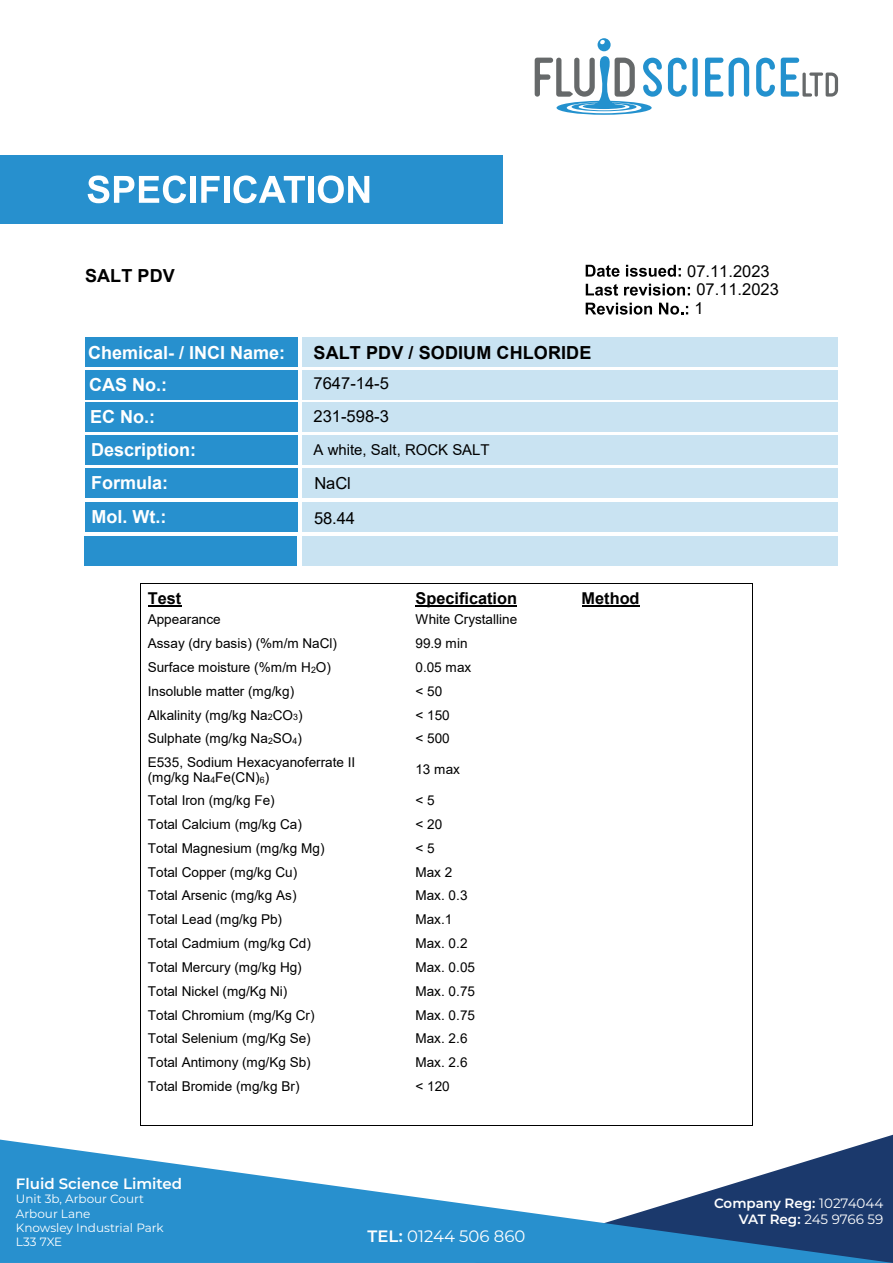
<style>
.page{position:relative;width:893px;height:1263px;background:#fff}
.page>*{position:absolute;margin:0;border:0;box-sizing:border-box;transform-origin:0 0}
.t1{font:700 18px/31.8px "Arial";color:#fff}
.t2{font:700 18px "Arial";letter-spacing:.005em;color:#000}
.t3{font:16.5px/18.9px "Arial";color:#000}
.t4{font:16.5px "Montserrat";color:#fff}
.t5{font:700 16.35px "Arial";color:#000}
.t6{font:15px "Arial";color:#000}
.t7{font:600 15px "Montserrat";color:#fff}
.t8{font:13.5px/15.5px "Arial";color:#000}
.t9{font:600 13.5px/16.2px "Montserrat";color:#fff;text-align:right}
.t10{font:12px/14.4px "Montserrat";color:#fff}
.s1{font-size:8.85px}
.s2{font-weight:400}
.s3{font-weight:600}
</style>
<div class="page">
<svg style="left:586px;top:265px;width:33px;height:12px"></svg>
<svg style="left:626px;top:265px;width:55px;height:12px"></svg>
<svg style="left:586px;top:284px;width:32px;height:12px"></svg>
<svg style="left:624px;top:284px;width:66px;height:12px"></svg>
<svg style="left:586px;top:303px;width:66px;height:12px"></svg>
<svg style="left:659px;top:303px;width:29px;height:12px"></svg>
<div style="left:303px;top:337px;width:535px;height:30px;background:#c9e3f2"></div>
<div style="left:303px;top:370px;width:535px;height:29px;background:#c9e3f2"></div>
<div style="left:303px;top:403px;width:535px;height:29px;background:#c9e3f2"></div>
<div style="left:303px;top:435px;width:535px;height:30px;background:#c9e3f2"></div>
<div style="left:303px;top:468px;width:535px;height:29px;background:#c9e3f2"></div>
<div style="left:85px;top:337px;width:213px;height:30px;background:#2790ce"></div>
<div style="left:85px;top:370px;width:213px;height:29px;background:#2790ce"></div>
<div style="left:85px;top:403px;width:213px;height:29px;background:#2790ce"></div>
<div style="left:85px;top:435px;width:213px;height:30px;background:#2790ce"></div>
<div style="left:85px;top:468px;width:213px;height:29px;background:#2790ce"></div>
<svg style="left:0;top:1140px;width:893px;height:123px;fill:#2890ce"></svg>
<div style="left:0;top:155px;width:503px;height:68px;background:#2790ce"></div>
<svg style="left:88px;top:175px;width:98px;height:28px"></svg>
<div style="left:191px;top:176px;width:5px;height:27px;background:#fff"></div>
<svg style="left:201px;top:176px;width:19px;height:27px"></svg>
<div style="left:224px;top:176px;width:5px;height:27px;background:#fff"></div>
<svg style="left:233px;top:175px;width:72px;height:28px"></svg>
<div style="left:308px;top:176px;width:6px;height:27px;background:#fff"></div>
<svg style="left:318px;top:175px;width:51px;height:28px"></svg>
<svg style="left:668px;top:58px;width:30px;height:39px"></svg>
<svg style="left:705px;top:58px;width:44px;height:39px"></svg>
<svg style="left:756px;top:58px;width:19px;height:39px"></svg>
<svg style="left:535px;top:38px;width:127px;height:77px"></svg>
<svg style="left:781px;top:58px;width:57px;height:39px"></svg>
<div style="left:302px;top:502px;width:536px;height:29px;background:#c9e3f2"></div>
<div style="left:85px;top:502px;width:213px;height:29px;background:#2790ce"></div>
<div style="left:302px;top:536px;width:535px;height:29px;background:#c9e3f2"></div>
<div style="left:84px;top:536px;width:213px;height:29px;background:#2790ce"></div>
<hr style="left:148px;top:605px;width:33px;height:2px;background:#000">
<hr style="left:415px;top:605px;width:102px;height:2px;background:#000">
<hr style="left:582px;top:605px;width:58px;height:2px;background:#000">
<hr style="left:141px;top:583px;width:146px;height:1px;background:#000">
<hr style="left:288px;top:583px;width:120px;height:1px;background:#000">
<hr style="left:409px;top:583px;width:165px;height:1px;background:#000">
<hr style="left:575px;top:583px;width:175px;height:1px;background:#000">
<svg style="left:140px;top:583px;width:1px;height:171px"></svg>
<svg style="left:750px;top:583px;width:3px;height:171px"></svg>
<hr style="left:140px;top:754px;width:1px;height:38px;background:#000">
<hr style="left:752px;top:754px;width:1px;height:38px;background:#000">
<svg style="left:140px;top:792px;width:1px;height:334px"></svg>
<hr style="left:141px;top:1125px;width:267px;height:1px;background:#000">
<hr style="left:409px;top:1125px;width:165px;height:1px;background:#000">
<hr style="left:575px;top:1125px;width:177px;height:1px;background:#000">
<svg style="left:752px;top:792px;width:1px;height:334px"></svg>
<h1 class="t2" style="left:85px;top:263px;width:91px">SALT PDV</h1>
<p class="t3" style="left:694px;top:261px;width:86px;text-indent:-7px">07.11.2023<br>07.11.2023<br>1</p>
<h1 class="t1" style="left:88px;top:337px;width:199px">Chemical- / INCI Name:<br>CAS No.:<br>EC No.:</h1>
<h1 class="t1" style="left:91px;top:434px;width:107px;line-height:32.4px">Description:<br>Formula:</h1>
<h1 class="t2" style="left:314px;top:340px;width:279px">SALT PDV / SODIUM CHLORIDE</h1>
<p class="t3" style="left:314px;top:367px;width:77px;line-height:32.1px">7647-14-5<br>231-598-3</p>
<p class="t6" style="left:314px;top:439px;width:178px">A white, Salt, ROCK SALT</p>
<p class="t3" style="left:314px;top:473px;width:38px">NaCl</p>
<h1 class="t1" style="left:91px;top:501px;width:76px">Mol. Wt.:</h1>
<p class="t3" style="left:314px;top:508px;width:43px">58.44</p>
<p class="t5" style="left:148px;top:586px;width:35px">Test</p>
<p class="t5" style="left:415px;top:586px;width:103px">Specification</p>
<p class="t5" style="left:582px;top:586px;width:59px">Method</p>
<p class="t8" style="left:148px;top:612px;width:75px">Appearance</p>
<p class="t8" style="left:415px;top:612px;width:103px">White Crystalline</p>
<p class="t8" style="left:148px;top:636px;width:191px">Assay (dry basis) (%m/m NaCl)</p>
<p class="t8" style="left:415px;top:636px;width:54px">99.9 min</p>
<p class="t8" style="left:148px;top:659px;width:185px">Surface moisture (%m/m H<span class="s1">2</span>O)</p>
<p class="t8" style="left:415px;top:659px;width:57px">0.05 max</p>
<p class="t8" style="left:148px;top:683px;width:148px">Insoluble matter (mg/kg)</p>
<p class="t8" style="left:415px;top:683px;width:28px">&lt; 50</p>
<p class="t8" style="left:148px;top:707px;width:156px">Alkalinity (mg/kg Na<span class="s1">2</span>CO<span class="s1">3</span>)</p>
<p class="t8" style="left:415px;top:707px;width:36px">&lt; 150</p>
<p class="t8" style="left:148px;top:731px;width:156px">Sulphate (mg/kg Na<span class="s1">2</span>SO<span class="s1">4</span>)</p>
<p class="t8" style="left:415px;top:731px;width:36px">&lt; 500</p>
<p class="t8" style="left:148px;top:754px;width:209px">E535, Sodium Hexacyanoferrate II (mg/kg Na<span class="s1">4</span>Fe(CN)<span class="s1">6</span>)</p>
<p class="t8" style="left:415px;top:762px;width:46px">13 max</p>
<p class="t8" style="left:148px;top:793px;width:129px">Total Iron (mg/kg Fe)</p>
<p class="t8" style="left:415px;top:793px;width:21px">&lt; 5</p>
<p class="t8" style="left:148px;top:817px;width:156px">Total Calcium (mg/kg Ca)</p>
<p class="t8" style="left:415px;top:817px;width:28px">&lt; 20</p>
<p class="t8" style="left:148px;top:840px;width:178px">Total Magnesium (mg/kg Mg)</p>
<p class="t8" style="left:415px;top:840px;width:21px">&lt; 5</p>
<p class="t8" style="left:148px;top:864px;width:151px">Total Copper (mg/kg Cu)</p>
<p class="t8" style="left:415px;top:864px;width:38px">Max 2</p>
<p class="t8" style="left:148px;top:888px;width:150px">Total Arsenic (mg/kg As)</p>
<p class="t8" style="left:415px;top:888px;width:54px">Max. 0.3</p>
<p class="t8" style="left:148px;top:912px;width:136px">Total Lead (mg/kg Pb)</p>
<p class="t8" style="left:415px;top:912px;width:38px">Max.1</p>
<p class="t8" style="left:148px;top:936px;width:165px">Total Cadmium (mg/kg Cd)</p>
<p class="t8" style="left:415px;top:936px;width:54px">Max. 0.2</p>
<p class="t8" style="left:148px;top:959px;width:156px">Total Mercury (mg/kg Hg)</p>
<p class="t8" style="left:415px;top:959px;width:61px">Max. 0.05</p>
<p class="t8" style="left:148px;top:983px;width:141px">Total Nickel (mg/Kg Ni)</p>
<p class="t8" style="left:415px;top:983px;width:61px">Max. 0.75</p>
<p class="t8" style="left:148px;top:1007px;width:168px">Total Chromium (mg/Kg Cr)</p>
<p class="t8" style="left:415px;top:1007px;width:61px">Max. 0.75</p>
<p class="t8" style="left:148px;top:1031px;width:165px">Total Selenium (mg/Kg Se)</p>
<p class="t8" style="left:415px;top:1031px;width:54px">Max. 2.6</p>
<p class="t8" style="left:148px;top:1055px;width:165px">Total Antimony (mg/Kg Sb)</p>
<p class="t8" style="left:415px;top:1055px;width:54px">Max. 2.6</p>
<p class="t8" style="left:148px;top:1078px;width:153px">Total Bromide (mg/kg Br)</p>
<p class="t8" style="left:415px;top:1078px;width:36px">&lt; 120</p>
<p class="t7" style="left:16px;top:1173px;width:168px">Fluid Science Limited</p>
<p class="t10" style="left:16px;top:1191px;width:149px">Unit 3b, Arbour Court<br>Arbour Lane<br>Knowsley Industrial Park<br>L33 7XE</p>
<p class="t9" style="left:714px;top:1194px;width:171px">Company Reg: <span class="s2">10274044<br></span>VAT Reg: <span class="s2">245 9766 59</span></p>
<p class="t4" style="left:367px;top:1224px;width:159px"><span class="s3">TEL:</span> 01244 506 860</p>
</div>
